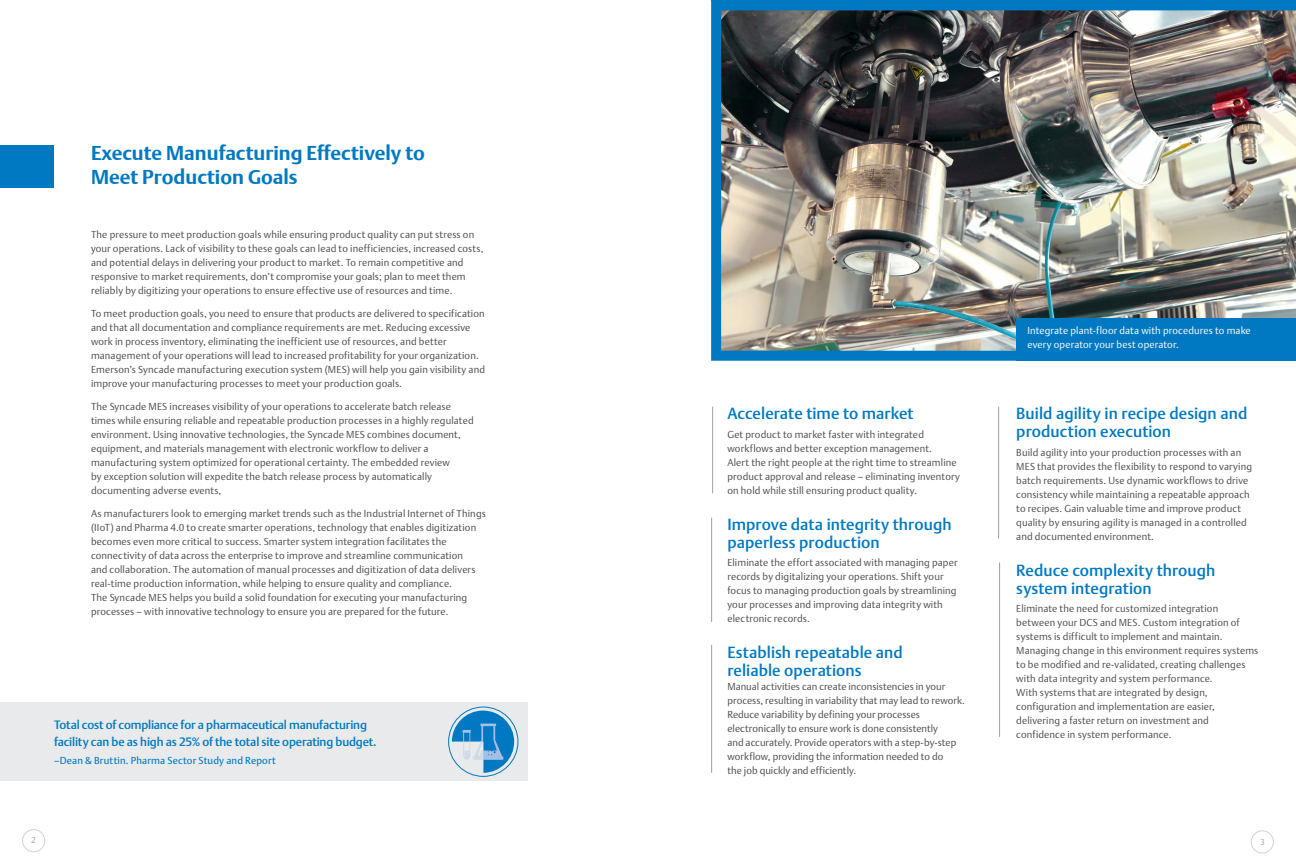
<style>
.page{position:relative;width:1296px;height:864px;background:#fff}
.page>*{position:absolute;margin:0;border:0;box-sizing:border-box;transform-origin:0 0}
.t1{font:700 20px/24px "DTL Argo T";color:#0079c2}
.Pagaraph_-_Main{font:500 16px/18px "DTL Argo T";letter-spacing:.005em;color:#0079c2}
.Pagaraph_-_Main-2{font:500 12px/17px "DTL Argo T";letter-spacing:-.015em;color:#0079c2}
.Pagaraph_-_Main-3{font:300 10px/14px "DTL Argo T";letter-spacing:.01em;color:#4b4c4d}
.Pagaraph_-_Main-4{font:300 10px/14px "DTL Argo T";letter-spacing:.01em;color:#fff}
.Pagaraph_-_Main-5{font:10px "DTL Argo T";letter-spacing:.015em;color:#0079c2}
.t2{font:8.5px "DTL Argo T";color:#adaeb2}
</style>
<div class="page">
<div style="left:22px;top:829px;width:23px;height:23px;border:1px solid #d1d2d4;border-radius:50%"></div>
<div style="left:1251px;top:830px;width:23px;height:23px;border:1px solid #d1d2d4;border-radius:50%"></div>
<div style="left:0;top:145px;width:54px;height:42px;background:#0079c2"></div>
<div style="left:0;top:702px;width:527px;height:78px;background:#e9eaeb"></div>
<img style="left:711px;top:1px;width:585px;height:360px">
<hr style="left:711px;top:0;width:585px;height:1px;background:#0079c2">
<div style="left:1016px;top:318px;width:280px;height:43px;background:#0079c2"></div>
<hr style="left:712px;top:407px;width:1px;height:86px;background:#a0a1a5">
<hr style="left:998px;top:407px;width:1px;height:132px;background:#a0a1a5">
<hr style="left:999px;top:562px;width:1px;height:175px;background:#a0a1a5">
<hr style="left:711px;top:518px;width:1px;height:104px;background:#a0a1a5">
<hr style="left:711px;top:645px;width:1px;height:128px;background:#a0a1a5">
<svg style="left:450px;top:711px;width:64px;height:62px"></svg>
<div style="left:448px;top:707px;width:70px;height:70px;border:1px solid #0079c2;border-radius:50%"></div>
<p class="t1" style="left:91px;top:141px;width:335px">Execute Manufacturing Effectively to<br>Meet Production Goals</p>
<p class="Pagaraph_-_Main-3" style="left:91px;top:227px;width:394px">The pressure to meet production goals while ensuring product quality can put stress on your operations. Lack of visibility to these goals can lead to inefficiencies, increased costs, and potential delays in delivering your product to market. To remain competitive and responsive to market requirements, don’t compromise your goals; plan to meet them reliably by digitizing your operations to ensure effective use of resources and time.</p>
<p class="Pagaraph_-_Main-3" style="left:91px;top:306px;width:396px">To meet production goals, you need to ensure that products are delivered to specification and that all documentation and compliance requirements are met. Reducing excessive work in process inventory, eliminating the inefficient use of resources, and better management of your operations will lead to increased profitability for your organization.<br>Emerson’s Syncade manufacturing execution system (MES) will help you gain visibility and improve your manufacturing processes to meet your production goals.</p>
<p class="Pagaraph_-_Main-3" style="left:91px;top:399px;width:384px">The Syncade MES increases visibility of your operations to accelerate batch release times while ensuring reliable and repeatable production processes in a highly regulated environment. Using innovative technologies, the Syncade MES combines document, equipment, and materials management with electronic workflow to deliver a manufacturing system optimized for operational certainty. The embedded review<br>by exception solution will expedite the batch release process by automatically documenting adverse events,</p>
<p class="Pagaraph_-_Main-3" style="left:91px;top:506px;width:396px">As manufacturers look to emerging market trends such as the Industrial Internet of Things (IIoT) and Pharma 4.0 to create smarter operations, technology that enables digitization becomes even more critical to success. Smarter system integration facilitates the connectivity of data across the enterprise to improve and streamline communication<br>and collaboration. The automation of manual processes and digitization of data delivers real-time production information, while helping to ensure quality and compliance.<br>The Syncade MES helps you build a solid foundation for executing your manufacturing processes – with innovative technology to ensure you are prepared for the future.</p>
<p class="Pagaraph_-_Main-2" style="left:54px;top:716px;width:324px">Total cost of compliance for a pharmaceutical manufacturing facility can be as high as 25% of the total site operating budget.</p>
<p class="Pagaraph_-_Main-5" style="left:54px;top:755px;width:223px">–Dean &amp; Bruttin. Pharma Sector Study and Report</p>
<p class="Pagaraph_-_Main" style="left:727px;top:404px;width:188px">Accelerate time to market</p>
<p class="Pagaraph_-_Main-3" style="left:727px;top:427px;width:234px">Get product to market faster with integrated workflows and better exception management.<br>Alert the right people at the right time to streamline product approval and release – eliminating inventory on hold while still ensuring product quality.</p>
<p class="Pagaraph_-_Main" style="left:727px;top:515px;width:226px">Improve data integrity through paperless production</p>
<p class="Pagaraph_-_Main-3" style="left:727px;top:555px;width:232px">Eliminate the effort associated with managing paper records by digitalizing your operations. Shift your focus to managing production goals by streamlining your processes and improving data integrity with electronic records.</p>
<p class="Pagaraph_-_Main" style="left:727px;top:643px;width:177px">Establish repeatable and reliable operations</p>
<p class="Pagaraph_-_Main-3" style="left:727px;top:679px;width:239px">Manual activities can create inconsistencies in your process, resulting in variability that may lead to rework.</p>
<p class="Pagaraph_-_Main-3" style="left:727px;top:707px;width:231px">Reduce variability by defining your processes electronically to ensure work is done consistently and accurately. Provide operators with a step-by-step workflow, providing the information needed to do the job quickly and efficiently.</p>
<p class="Pagaraph_-_Main-4" style="left:1027px;top:323px;width:225px">Integrate plant-floor data with procedures to make every operator your best operator.</p>
<p class="Pagaraph_-_Main" style="left:1016px;top:404px;width:232px">Build agility in recipe design and production execution</p>
<p class="Pagaraph_-_Main-3" style="left:1016px;top:445px;width:237px">Build agility into your production processes with an MES that provides the flexibility to respond to varying batch requirements. Use dynamic workflows to drive consistency while maintaining a repeatable approach to recipes. Gain valuable time and improve product quality by ensuring agility is managed in a controlled and documented environment.</p>
<p class="Pagaraph_-_Main" style="left:1016px;top:561px;width:201px">Reduce complexity through system integration</p>
<p class="Pagaraph_-_Main-3" style="left:1016px;top:601px;width:244px">Eliminate the need for customized integration between your DCS and MES. Custom integration of systems is difficult to implement and maintain.<br>Managing change in this environment requires systems to be modified and re-validated, creating challenges with data integrity and system performance.<br>With systems that are integrated by design, configuration and implementation are easier, delivering a faster return on investment and confidence in system performance.</p>
<p class="t2" style="left:31px;top:835px;width:6px">2</p>
<p class="t2" style="left:1260px;top:837px;width:6px">3</p>
</div>
